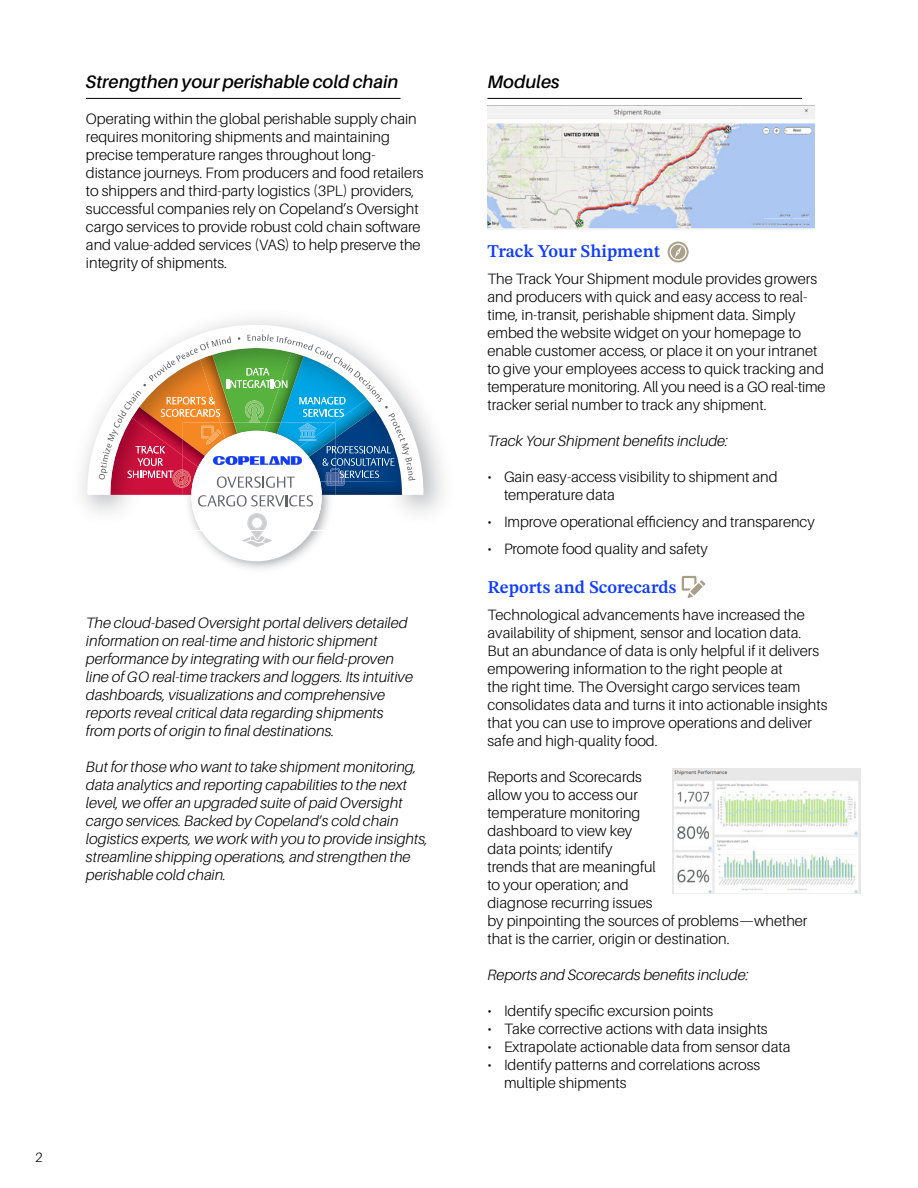
<style>
.page{position:relative;width:918px;height:1188px;background:#fff}
.page>*{position:absolute;margin:0;border:0;box-sizing:border-box;transform-origin:0 0}
.Subhead_2{font:italic 600 18px "Aileron";color:#000}
.Subhead_3{font:18px "STIX Two Text";color:#0f3cff}
.Body{font:300 15px/18px "Aileron";color:#000}
.Body-2{font:italic 300 15px/18px "Aileron";color:#000}
.Body-3{font:300 13.5px "Aileron";color:#000}
</style>
<div class="page">
<hr style="left:86px;top:98px;width:315px;height:1px;background:#000">
<hr style="left:488px;top:98px;width:314px;height:1px;background:#000">
<img style="left:209px;top:547px;width:101px;height:22px">
<div style="left:191px;top:431px;width:131px;height:130px;background:#fff;border-radius:50%"></div>
<svg style="left:87px;top:325px;width:336px;height:170px"></svg>
<svg style="left:99px;top:334px;width:316px;height:213px"></svg>
<img style="left:488px;top:105px;width:327px;height:124px">
<svg style="left:668px;top:242px;width:21px;height:20px"></svg>
<svg style="left:682px;top:576px;width:23px;height:22px"></svg>
<img style="left:673px;top:768px;width:187px;height:125px">
<div style="left:228px;top:439px;width:58px;height:30px;background:#fff"></div>
<img style="left:213px;top:457px;width:88px;height:8px">
<p class="Subhead_2" style="left:86px;top:72px;width:314px">Strengthen your perishable cold chain</p>
<p class="Body" style="left:86px;top:110px;width:339px">Operating within the global perishable supply chain requires monitoring shipments and maintaining precise temperature ranges throughout long&shy;distance journeys. From producers and food retailers to shippers and third-party logistics (3PL) providers, successful companies rely on Copeland’s Oversight cargo services to provide robust cold chain software and value-added services (VAS) to help preserve the integrity of shipments.</p>
<p class="Body-2" style="left:86px;top:614px;width:329px">The cloud-based Oversight portal delivers detailed information on real-time and historic shipment performance by integrating with our field-proven line of GO real-time trackers and loggers. Its intuitive dashboards, visualizations and comprehensive reports reveal critical data regarding shipments from ports of origin to final destinations.</p>
<p class="Body-2" style="left:86px;top:758px;width:344px">But for those who want to take shipment monitoring, data analytics and reporting capabilities to the next level, we offer an upgraded suite of paid Oversight cargo services. Backed by Copeland’s cold chain logistics experts, we work with you to provide insights, streamline shipping operations, and strengthen the perishable cold chain.</p>
<p class="Body-3" style="left:35px;top:1150px;width:9px">2</p>
<p class="Subhead_2" style="left:488px;top:72px;width:73px">Modules</p>
<p class="Subhead_3" style="left:488px;top:238px;width:174px">Track Your Shipment</p>
<p class="Body" style="left:488px;top:270px;width:340px">The Track Your Shipment module provides growers and producers with quick and easy access to real&shy;time, in-transit, perishable shipment data. Simply embed the website widget on your homepage to enable customer access, or place it on your intranet to give your employees access to quick tracking and temperature monitoring. All you need is a GO real-time tracker serial number to track any shipment.</p>
<p class="Body-2" style="left:488px;top:432px;width:242px">Track Your Shipment benefits include:</p>
<p class="Body" style="left:504px;top:468px;width:275px;text-indent:-16px">• Gain easy-access visibility to shipment and temperature data</p>
<p class="Body" style="left:488px;top:513px;width:329px">• Improve operational efficiency and transparency</p>
<p class="Body" style="left:488px;top:540px;width:222px">• Promote food quality and safety</p>
<p class="Subhead_3" style="left:488px;top:574px;width:191px">Reports and Scorecards</p>
<p class="Body" style="left:488px;top:606px;width:341px">Technological advancements have increased the availability of shipment, sensor and location data.<br>But an abundance of data is only helpful if it delivers empowering information to the right people at<br>the right time. The Oversight cargo services team consolidates data and turns it into actionable insights that you can use to improve operations and deliver safe and high-quality food.</p>
<p class="Body" style="left:488px;top:768px;width:322px">Reports and Scorecards<br>allow you to access our<br>temperature monitoring<br>dashboard to view key<br>data points; identify<br>trends that are meaningful<br>to your operation; and<br>diagnose recurring issues<br>by pinpointing the sources of problems—whether that is the carrier, origin or destination.</p>
<p class="Body-2" style="left:488px;top:966px;width:263px">Reports and Scorecards benefits include:</p>
<p class="Body" style="left:488px;top:1002px;width:227px">• Identify specific excursion points</p>
<p class="Body" style="left:488px;top:1020px;width:282px">• Take corrective actions with data insights</p>
<p class="Body" style="left:488px;top:1038px;width:304px">• Extrapolate actionable data from sensor data</p>
<p class="Body" style="left:504px;top:1056px;width:258px;text-indent:-16px">• Identify patterns and correlations across multiple shipments</p>
</div>
